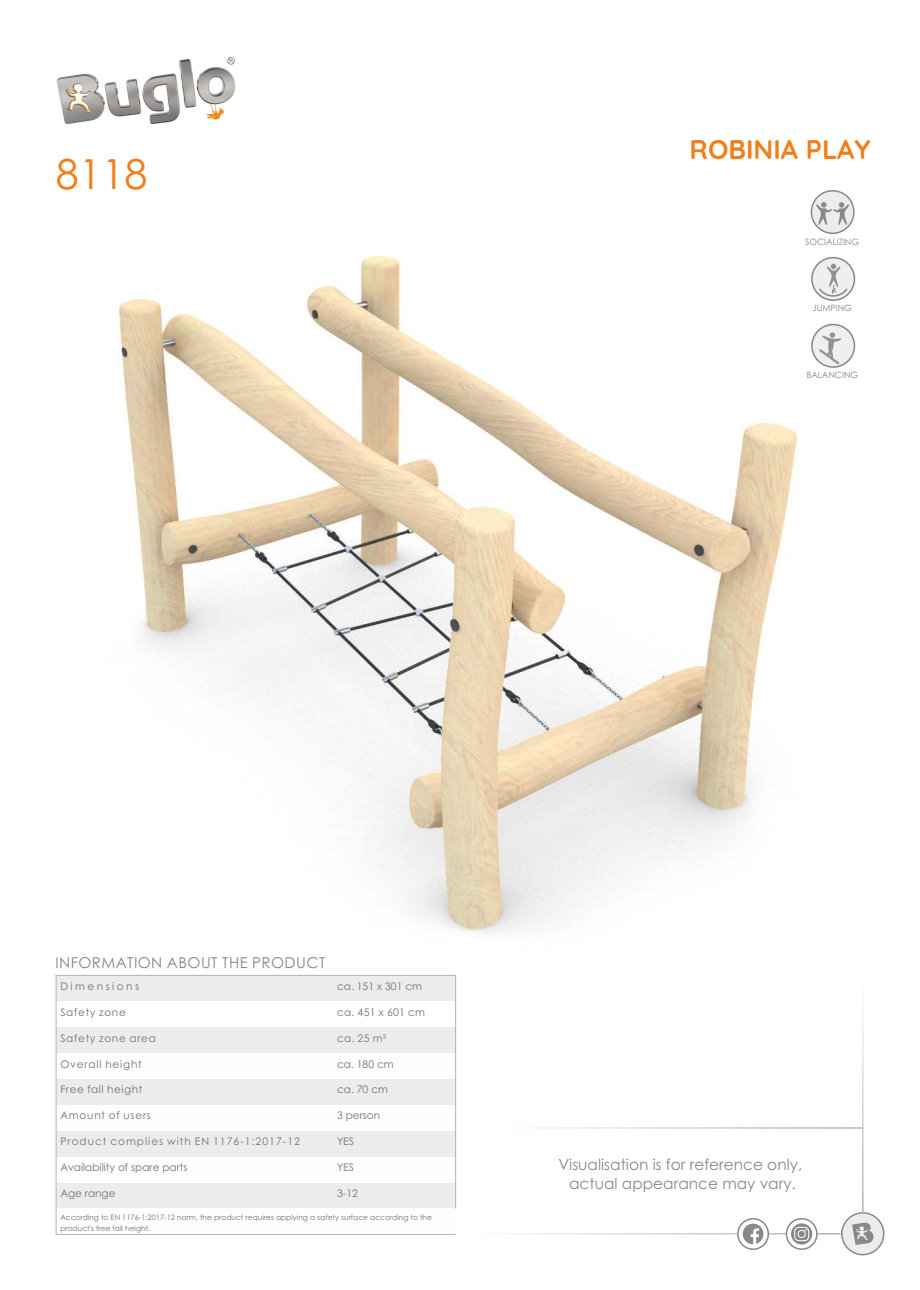
<style>
.page{position:relative;width:920px;height:1290px;background:#fff}
.page>*{position:absolute;margin:0;border:0;box-sizing:border-box;transform-origin:0 0}
.t1{font:41.4px "Century Gothic";color:#ef7f1a}
.t2{font:700 27px "Quicksand";color:#ef7f1a}
.t3{font:15.3px/18.3px "Century Gothic";color:#898989;text-align:center}
.t4{font:15px "Century Gothic";letter-spacing:.03em;color:#898989}
.t5{font:10.5px "Century Gothic";letter-spacing:.065em;color:#727271}
.t6{font:10.5px "Century Gothic";color:#727271}
.t7{font:10.5px "Century Gothic";letter-spacing:.095em;color:#727271}
.t8{font:10.5px "Century Gothic";letter-spacing:.025em;color:#727271}
.t9{font:10.5px "Century Gothic";letter-spacing:.235em;color:#727271}
.t10{font:8.7px "Century Gothic";color:#898989}
.t11{font:7.5px/11.2px "Century Gothic";color:#727271}
</style>
<div class="page">
<img style="left:55px;top:255px;width:801px;height:732px">
<hr style="left:470px;top:1233px;width:372px;height:1px;background:#b2b3b3">
<div style="left:56px;top:975px;width:277px;height:26px;background:#ebecec"></div>
<div style="left:333px;top:975px;width:123px;height:26px;background:#ebecec"></div>
<div style="left:56px;top:1027px;width:277px;height:26px;background:#ebecec"></div>
<div style="left:333px;top:1027px;width:123px;height:26px;background:#ebecec"></div>
<div style="left:56px;top:1079px;width:277px;height:26px;background:#ebecec"></div>
<div style="left:333px;top:1079px;width:123px;height:26px;background:#ebecec"></div>
<div style="left:56px;top:1131px;width:277px;height:26px;background:#ebecec"></div>
<div style="left:333px;top:1131px;width:123px;height:26px;background:#ebecec"></div>
<div style="left:56px;top:1182px;width:277px;height:26px;background:#ebecec"></div>
<div style="left:333px;top:1182px;width:123px;height:26px;background:#ebecec"></div>
<hr style="left:56px;top:975px;width:1px;height:260px;background:#b2b3b3">
<hr style="left:455px;top:975px;width:1px;height:233px;background:#b2b3b3">
<hr style="left:56px;top:1234px;width:400px;height:1px;background:#b2b3b3">
<hr style="left:56px;top:975px;width:400px;height:1px;background:#b2b3b3">
<img style="left:56px;top:57px;width:180px;height:67px">
<div style="left:841px;top:1212px;width:43px;height:43px;background:#ebecec;border:2px solid #898989;border-radius:50%"></div>
<svg style="left:852px;top:1222px;width:22px;height:23px"></svg>
<svg style="left:737px;top:1218px;width:32px;height:32px"></svg>
<svg style="left:743px;top:1223px;width:20px;height:21px"></svg>
<svg style="left:786px;top:1218px;width:32px;height:32px"></svg>
<svg style="left:791px;top:1223px;width:21px;height:21px"></svg>
<svg style="left:794px;top:1227px;width:15px;height:14px"></svg>
<hr style="left:862px;top:977px;width:1px;height:236px;background:#b2b3b3">
<hr style="left:490px;top:1127px;width:373px;height:2px;background:#b2b3b3">
<svg style="left:811px;top:190px;width:44px;height:44px"></svg>
<svg style="left:816px;top:202px;width:33px;height:23px"></svg>
<div style="left:812px;top:258px;width:42px;height:42px;background:#efeff0;border-radius:50%"></div>
<div style="left:811px;top:257px;width:44px;height:44px;border:2px solid #8c8786;border-radius:50%"></div>
<svg style="left:819px;top:264px;width:28px;height:33px"></svg>
<div style="left:812px;top:325px;width:42px;height:42px;background:#efeff0;border-radius:50%"></div>
<div style="left:811px;top:324px;width:44px;height:44px;border:2px solid #8c8786;border-radius:50%"></div>
<svg style="left:817px;top:332px;width:24px;height:34px"></svg>
<h1 class="t1" style="left:56px;top:158px;width:93px">8118</h1>
<h2 class="t2" style="left:689px;top:132px;width:183px">ROBINIA PLAY</h2>
<p class="t10" style="left:805px;top:239px;width:55px">SOCIALIZING</p>
<p class="t10" style="left:812px;top:304px;width:41px">JUMPING</p>
<p class="t10" style="left:806px;top:372px;width:53px">BALANCING</p>
<h3 class="t4" style="left:56px;top:957px;width:271px">INFORMATION ABOUT THE PRODUCT</h3>
<h3 class="t9" style="left:60px;top:982px;width:80px">Dimensions</h3>
<h3 class="t6" style="left:337px;top:982px;width:87px">ca. 151 x 301 cm</h3>
<h3 class="t5" style="left:60px;top:1008px;width:67px">Safety zone</h3>
<h3 class="t8" style="left:337px;top:1008px;width:90px">ca. 451 x 601 cm</h3>
<h3 class="t5" style="left:60px;top:1034px;width:97px">Safety zone area</h3>
<h3 class="t5" style="left:337px;top:1034px;width:51px">ca. 25 m²</h3>
<h3 class="t5" style="left:60px;top:1060px;width:83px">Overall height</h3>
<h3 class="t5" style="left:337px;top:1060px;width:58px">ca. 180 cm</h3>
<h3 class="t5" style="left:60px;top:1085px;width:83px">Free fall height</h3>
<h3 class="t5" style="left:337px;top:1085px;width:52px">ca. 70 cm</h3>
<h3 class="t5" style="left:60px;top:1111px;width:92px">Amount of users</h3>
<h3 class="t5" style="left:337px;top:1111px;width:45px">3 person</h3>
<h3 class="t7" style="left:60px;top:1137px;width:241px">Product complies with EN 1176-1:2017-12</h3>
<h3 class="t5" style="left:337px;top:1137px;width:19px">YES</h3>
<h3 class="t6" style="left:60px;top:1163px;width:129px">Availability of spare parts</h3>
<h3 class="t5" style="left:337px;top:1163px;width:19px">YES</h3>
<h3 class="t6" style="left:60px;top:1189px;width:57px">Age range</h3>
<h3 class="t5" style="left:337px;top:1189px;width:22px">3-12</h3>
<p class="t11" style="left:60px;top:1212px;width:373px">According to EN 1176-1:2017-12 norm, the product requires applying a safety surface according to the product's free fall height.</p>
<h3 class="t3" style="left:558px;top:1157px;width:245px">Visualisation is for reference only, actual appearance may vary.</h3>
</div>
